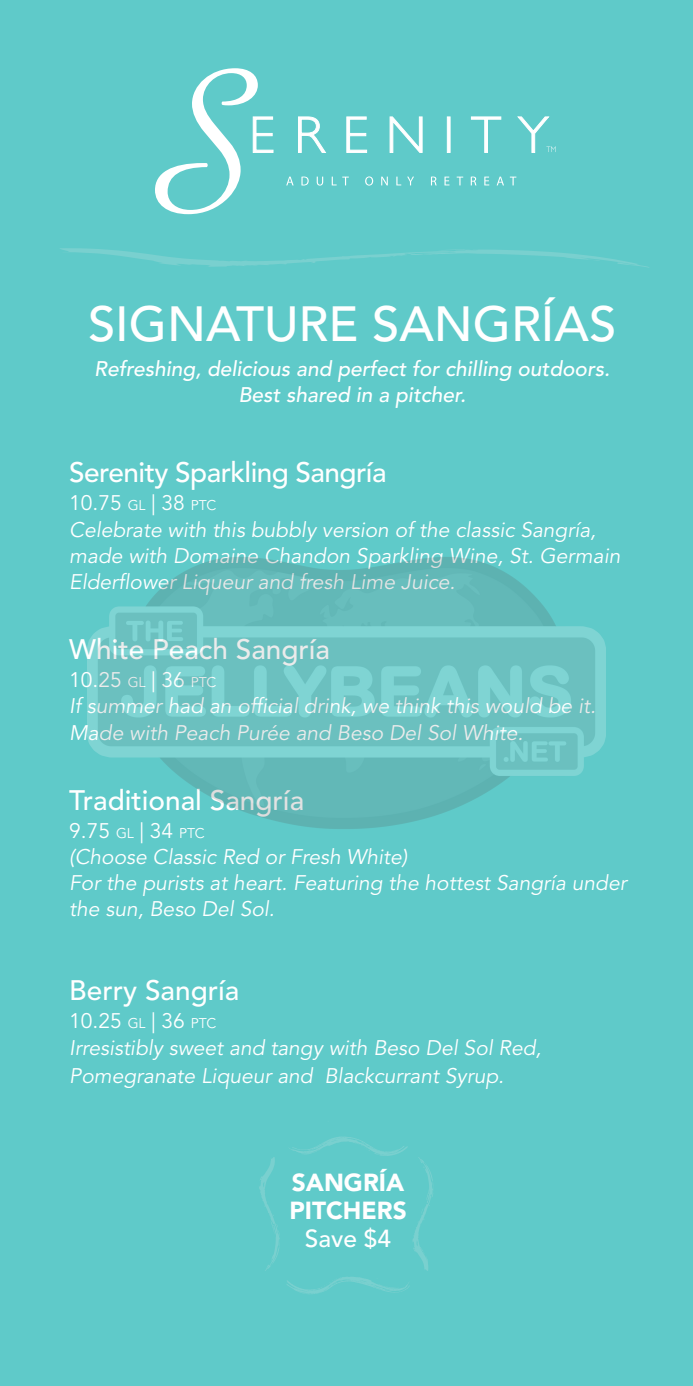
<style>
.page{position:relative;width:693px;height:1386px;background:#5fcac9}
.page>*{position:absolute;margin:0;border:0;box-sizing:border-box;transform-origin:0 0}
.t1{font:500 49px "Avenir LT Std";color:#fff}
.t2{font:500 28px "Avenir LT Std";color:#fff}
.t3{font:500 28px "Avenir LT Std";letter-spacing:-.02em;color:#fff}
.t4{font:900 24.5px/28px "Avenir LT Std";color:#fff}
.t5{font:500 24.5px "Avenir LT Std";color:#fff}
.t6{font:italic 21px/26.2px "Avenir LT Std";color:#fff}
.t7{font:italic 500 21px/26.2px "Avenir LT Std";color:#fff;text-align:center}
.s1{font-style:normal}
.s2{font-style:normal;font-size:14px}
</style>
<div class="page">
<svg style="left:155px;top:68px;width:119px;height:146px"></svg>
<svg style="left:298px;top:116px;width:28px;height:37px"></svg>
<svg style="left:346px;top:116px;width:21px;height:37px"></svg>
<svg style="left:389px;top:116px;width:34px;height:37px"></svg>
<hr style="left:447px;top:117px;width:3px;height:36px;background:#fff">
<svg style="left:471px;top:116px;width:31px;height:37px"></svg>
<svg style="left:286px;top:177px;width:8px;height:8px"></svg>
<svg style="left:301px;top:177px;width:8px;height:9px"></svg>
<svg style="left:317px;top:177px;width:6px;height:9px"></svg>
<svg style="left:332px;top:177px;width:17px;height:8px"></svg>
<svg style="left:365px;top:176px;width:8px;height:10px"></svg>
<svg style="left:381px;top:177px;width:7px;height:8px"></svg>
<svg style="left:396px;top:177px;width:5px;height:8px"></svg>
<svg style="left:407px;top:177px;width:7px;height:8px"></svg>
<svg style="left:431px;top:177px;width:6px;height:8px"></svg>
<svg style="left:445px;top:177px;width:4px;height:8px"></svg>
<svg style="left:457px;top:177px;width:6px;height:8px"></svg>
<svg style="left:471px;top:177px;width:5px;height:8px"></svg>
<svg style="left:484px;top:177px;width:5px;height:8px"></svg>
<svg style="left:497px;top:177px;width:7px;height:8px"></svg>
<svg style="left:510px;top:177px;width:6px;height:8px"></svg>
<svg style="left:517px;top:116px;width:39px;height:37px"></svg>
<svg style="left:60px;top:248px;width:589px;height:20px"></svg>
<svg style="left:259px;top:1157px;width:21px;height:114px"></svg>
<svg style="left:289px;top:1136px;width:144px;height:135px"></svg>
<svg style="left:287px;top:1277px;width:122px;height:17px"></svg>
<img style="left:88px;top:557px;width:517px;height:272px">
<h1 class="t1" style="left:88px;top:295px;width:530px">SIGNATURE SANGRÍAS</h1>
<p class="t7" style="left:94px;top:356px;width:517px">Refreshing, delicious and perfect for chilling outdoors.<br>Best shared in a pitcher.</p>
<h2 class="t3" style="left:69px;top:457px;width:319px">Serenity Sparkling Sangría</h2>
<p class="t6" style="left:69px;top:491px;width:553px"><span class="s1">10.75</span> <span class="s2">GL</span> <span class="s1">| 38</span> <span class="s2">PTC<br></span>Celebrate with this bubbly version of the classic Sangría, made with Domaine Chandon Sparkling Wine, St. Germain Elderflower Liqueur and fresh Lime Juice.</p>
<h2 class="t2" style="left:69px;top:633px;width:262px">White Peach Sangría</h2>
<p class="t6" style="left:69px;top:667px;width:528px"><span class="s1">10.25</span> <span class="s2">GL</span> <span class="s1">| 36</span> <span class="s2">PTC<br></span>If summer had an official drink, we think this would be it.<br>Made with Peach Purée and Beso Del Sol White.</p>
<h2 class="t2" style="left:69px;top:784px;width:236px">Traditional Sangría</h2>
<p class="t6" style="left:69px;top:818px;width:559px"><span class="s1">9.75</span> <span class="s2">GL</span> <span class="s1">| 34</span> <span class="s2">PTC<br></span>(Choose Classic Red or Fresh White)<br>For the purists at heart. Featuring the hottest Sangría under the sun, Beso Del Sol.</p>
<h2 class="t2" style="left:69px;top:975px;width:172px">Berry Sangría</h2>
<p class="t6" style="left:69px;top:1008px;width:474px;line-height:27.1px"><span class="s1">10.25</span> <span class="s2">GL</span> <span class="s1">| 36</span> <span class="s2">PTC<br></span>Irresistibly sweet and tangy with Beso Del Sol Red,<br>Pomegranate Liqueur and Blackcurrant Syrup.</p>
<p class="t4" style="left:289px;top:1169px;width:119px">SANGRÍA<br>PITCHERS</p>
<p class="t5" style="left:305px;top:1225px;width:88px">Save $4</p>
</div>
